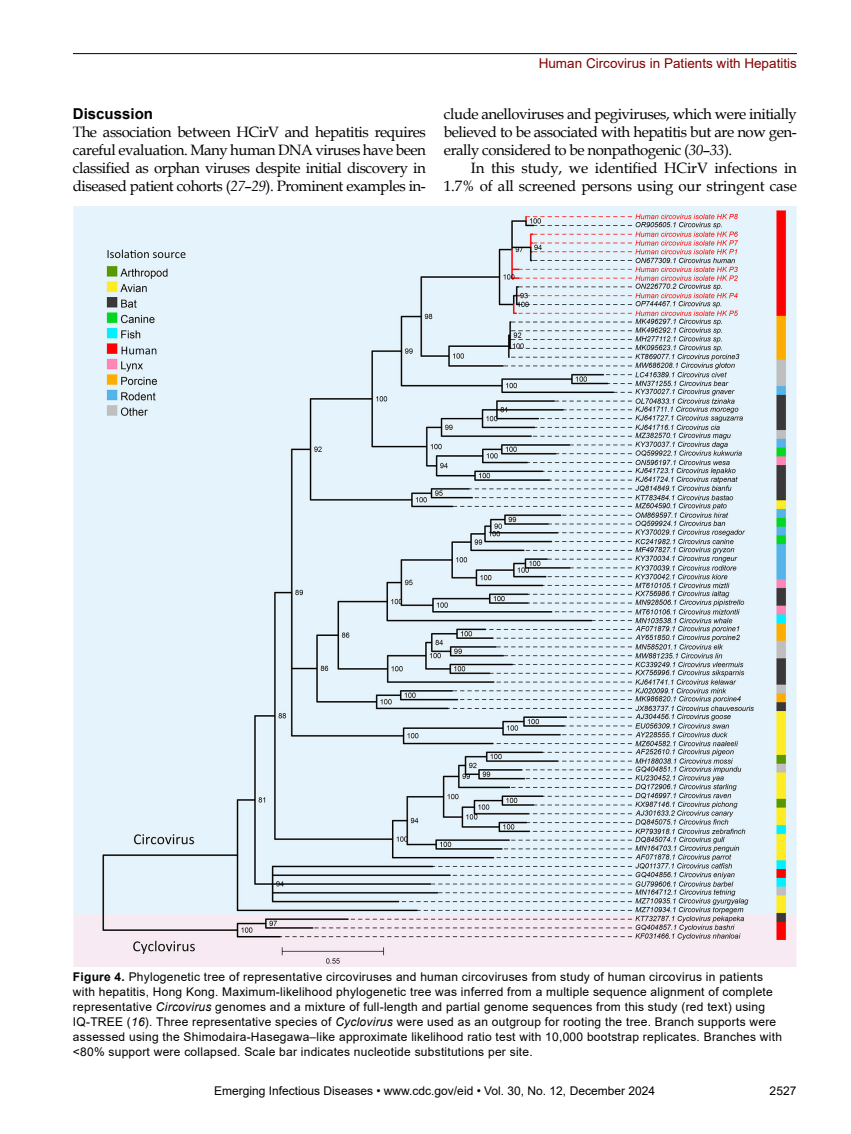
<style>
.page{position:relative;width:851px;height:1134px;background:#fff}
.page>*{position:absolute;margin:0;border:0;box-sizing:border-box;transform-origin:0 0}
.t1{font:15px/18px "Book Antiqua";letter-spacing:-.03em;color:#000;text-align:justify}
.t2{font:15px/18px "Book Antiqua";letter-spacing:-.01em;color:#000;text-align:right}
.t3{font:700 15px "Arial";color:#000}
.t4{font:13.5px "Arial";color:#820200}
.t5{font:12px/15px "Arial";letter-spacing:.02em;color:#000}
.t6{font:12px "Arial";color:#000}
.s1{font-style:italic}
.s2{font-weight:700}
</style>
<div class="page">
<hr style="left:73px;top:53px;width:723px;height:1px;background:#000">
<img style="left:73px;top:206px;width:723px;height:760px">
<p class="t3" style="left:73px;top:103px;width:82px">Discussion</p>
<p class="t1" style="left:73px;top:122px;width:354px">The association between HCirV and hepatitis requires careful evaluation. Many human DNA viruses have been classified as orphan viruses despite initial discovery in diseased patient cohorts (<span class="s1">27</span>–<span class="s1">29</span>). Prominent examples in-</p>
<p class="t4" style="left:538px;top:54px;width:260px">Human Circovirus in Patients with Hepatitis</p>
<p class="t1" style="left:444px;top:104px;width:354px">clude anelloviruses and pegiviruses, which were initially believed to be associated with hepatitis but are now gen&shy;erally considered to be nonpathogenic (<span class="s1">30</span>–<span class="s1">33</span>).</p>
<p class="t2" style="left:444px;top:158px;width:354px">In this study, we identified HCirV infections in<br>1.7% of all screened persons using our stringent case</p>
<p class="t5" style="left:73px;top:970px;width:710px"><span class="s2">Figure 4.</span> Phylogenetic tree of representative circoviruses and human circoviruses from study of human circovirus in patients with hepatitis, Hong Kong. Maximum-likelihood phylogenetic tree was inferred from a multiple sequence alignment of complete representative <span class="s1">Circovirus</span> genomes and a mixture of full-length and partial genome sequences from this study (red text) using IQ-TREE (<span class="s1">16</span>). Three representative species of <span class="s1">Cyclovirus</span> were used as an outgroup for rooting the tree. Branch supports were assessed using the Shimodaira-Hasegawa–like approximate likelihood ratio test with 10,000 bootstrap replicates. Branches with &lt;80% support were collapsed. Scale bar indicates nucleotide substitutions per site.</p>
<p class="t6" style="left:214px;top:1083px;width:442px">Emerging Infectious Diseases • www.cdc.gov/eid • Vol. 30, No. 12, December 2024</p>
<p class="t5" style="left:769px;top:1084px;width:28px">2527</p>
</div>
